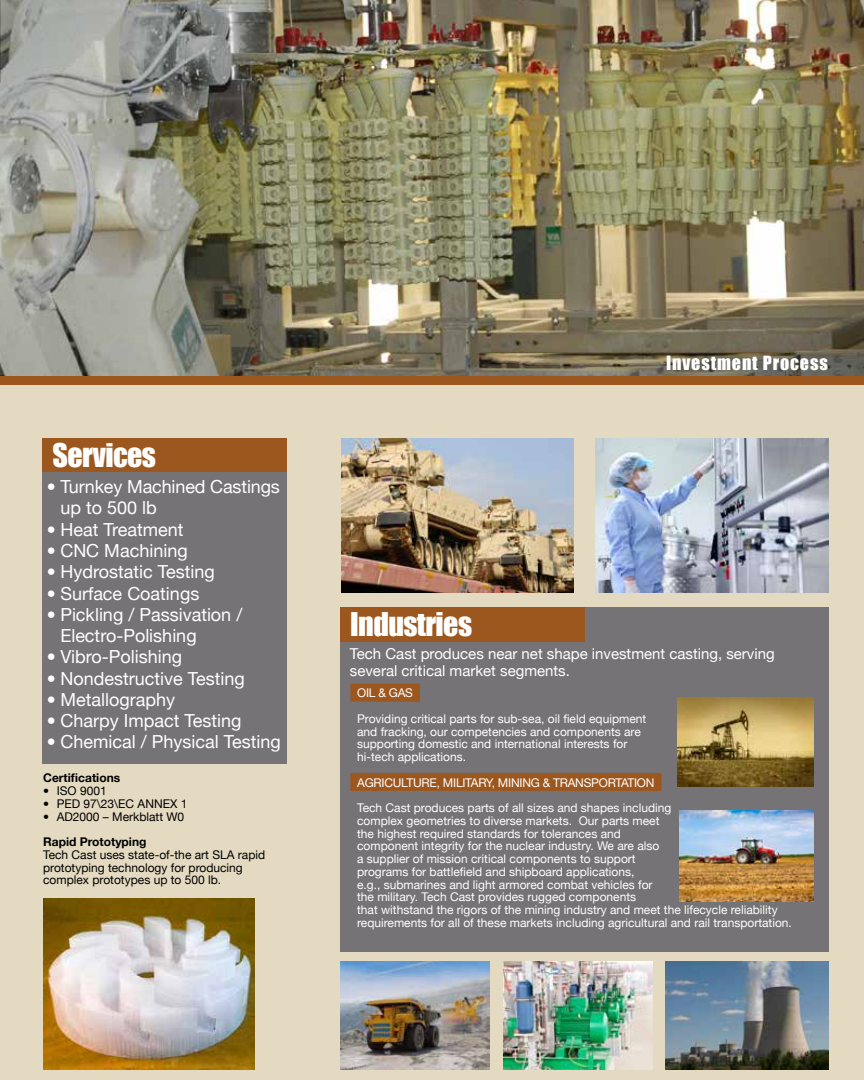
<style>
.page{position:relative;width:864px;height:1080px;background:#fff}
.page>*{position:absolute;margin:0;border:0;box-sizing:border-box;transform-origin:0 0}
.t1{font:30px "Impact";letter-spacing:-.02em;color:#fff}
.t2{font:18px/21.3px "Helvetica Neue";color:#fff}
.t3{font:18px "Impact";letter-spacing:.05em;color:#fff}
.t4{font:15px/17px "Helvetica Neue";color:#fff}
.t5{font:12px/12.8px "Helvetica Neue";color:#fff}
.t6{font:12px/12.8px "Helvetica Neue";color:#000}
.t7{font:700 12px "Helvetica Neue";color:#000}
</style>
<div class="page">
<img style="left:0;top:0;width:864px;height:376px">
<div style="left:0;top:385px;width:864px;height:695px;background:#e4dac1"></div>
<div style="left:0;top:376px;width:864px;height:9px;background:#9c571e"></div>
<div style="left:340px;top:608px;width:488px;height:344px;background:#757375"></div>
<div style="left:350px;top:684px;width:70px;height:18px;background:#9c571e"></div>
<div style="left:350px;top:773px;width:311px;height:18px;background:#9c571e"></div>
<div style="left:43px;top:438px;width:244px;height:34px;background:#9c571e"></div>
<div style="left:43px;top:472px;width:244px;height:291px;background:#757375"></div>
<div style="left:340px;top:608px;width:244px;height:34px;background:#9c571e"></div>
<img style="left:43px;top:899px;width:211px;height:171px">
<img style="left:341px;top:438px;width:233px;height:155px">
<img style="left:595px;top:438px;width:233px;height:155px">
<img style="left:678px;top:697px;width:136px;height:90px">
<img style="left:679px;top:811px;width:135px;height:90px">
<img style="left:340px;top:962px;width:149px;height:108px">
<img style="left:504px;top:962px;width:148px;height:108px">
<img style="left:666px;top:962px;width:162px;height:108px">
<h1 class="t1" style="left:53px;top:432px;width:105px">Services</h1>
<h2 class="t2" style="left:60px;top:475px;width:221px;text-indent:-14px">• Turnkey Machined Castings up to 500 lb</h2>
<h2 class="t2" style="left:47px;top:517px;width:138px">• Heat Treatment</h2>
<h2 class="t2" style="left:47px;top:539px;width:142px">• CNC Machining</h2>
<h2 class="t2" style="left:47px;top:560px;width:169px">• Hydrostatic Testing</h2>
<h2 class="t2" style="left:47px;top:581px;width:154px">• Surface Coatings</h2>
<h2 class="t2" style="left:60px;top:602px;width:183px;text-indent:-14px">• Pickling / Passivation /<br>Electro-Polishing</h2>
<h2 class="t2" style="left:47px;top:645px;width:137px">• Vibro-Polishing</h2>
<h2 class="t2" style="left:47px;top:666px;width:199px">• Nondestructive Testing</h2>
<h2 class="t2" style="left:47px;top:687px;width:130px">• Metallography</h2>
<h2 class="t2" style="left:47px;top:709px;width:196px">• Charpy Impact Testing</h2>
<h2 class="t2" style="left:47px;top:730px;width:235px">• Chemical / Physical Testing</h2>
<p class="t7" style="left:43px;top:767px;width:79px">Certifications</p>
<p class="t6" style="left:43px;top:784px;width:65px">• ISO 9001</p>
<p class="t6" style="left:43px;top:796px;width:146px">• PED 97\23\EC ANNEX 1</p>
<p class="t6" style="left:43px;top:809px;width:143px">• AD2000 – Merkblatt W0</p>
<p class="t7" style="left:43px;top:831px;width:105px">Rapid Prototyping</p>
<p class="t6" style="left:43px;top:847px;width:224px">Tech Cast uses state-of-the art SLA rapid prototyping technology for producing complex prototypes up to 500 lb.</p>
<h2 class="t3" style="left:666px;top:349px;width:163px">Investment Process</h2>
<h1 class="t1" style="left:350px;top:601px;width:123px">Industries</h1>
<p class="t4" style="left:350px;top:644px;width:426px">Tech Cast produces near net shape investment casting, serving several critical market segments.</p>
<p class="t5" style="left:357px;top:679px;width:291px;line-height:25.5px">OIL &amp; GAS<br>Providing critical parts for sub-sea, oil field equipment</p>
<p class="t5" style="left:357px;top:724px;width:285px">and fracking, our competencies and components are supporting domestic and international interests for hi-tech applications.</p>
<p class="t5" style="left:357px;top:775px;width:16px">Agriculture</p>
<p class="t5" style="left:437px;top:775px;width:23px">, Militar</p>
<p class="t5" style="left:486px;top:775px;width:30px">y, Mining</p>
<p class="t5" style="left:357px;top:769px;width:316px;line-height:25.5px;text-indent:186px">&amp; Transportation<br>Tech Cast produces parts of all sizes and shapes including</p>
<p class="t5" style="left:357px;top:813px;width:436px">complex geometries to diverse markets. Our parts meet<br>the highest required standards for tolerances and<br>component integrity for the nuclear industry. We are also<br>a supplier of mission critical components to support<br>programs for battlefield and shipboard applications,<br>e.g., submarines and light armored combat vehicles for<br>the military. Tech Cast provides rugged components<br>that withstand the rigors of the mining industry and meet the lifecycle reliability requirements for all of these markets including agricultural and rail transportation.</p>
</div>
